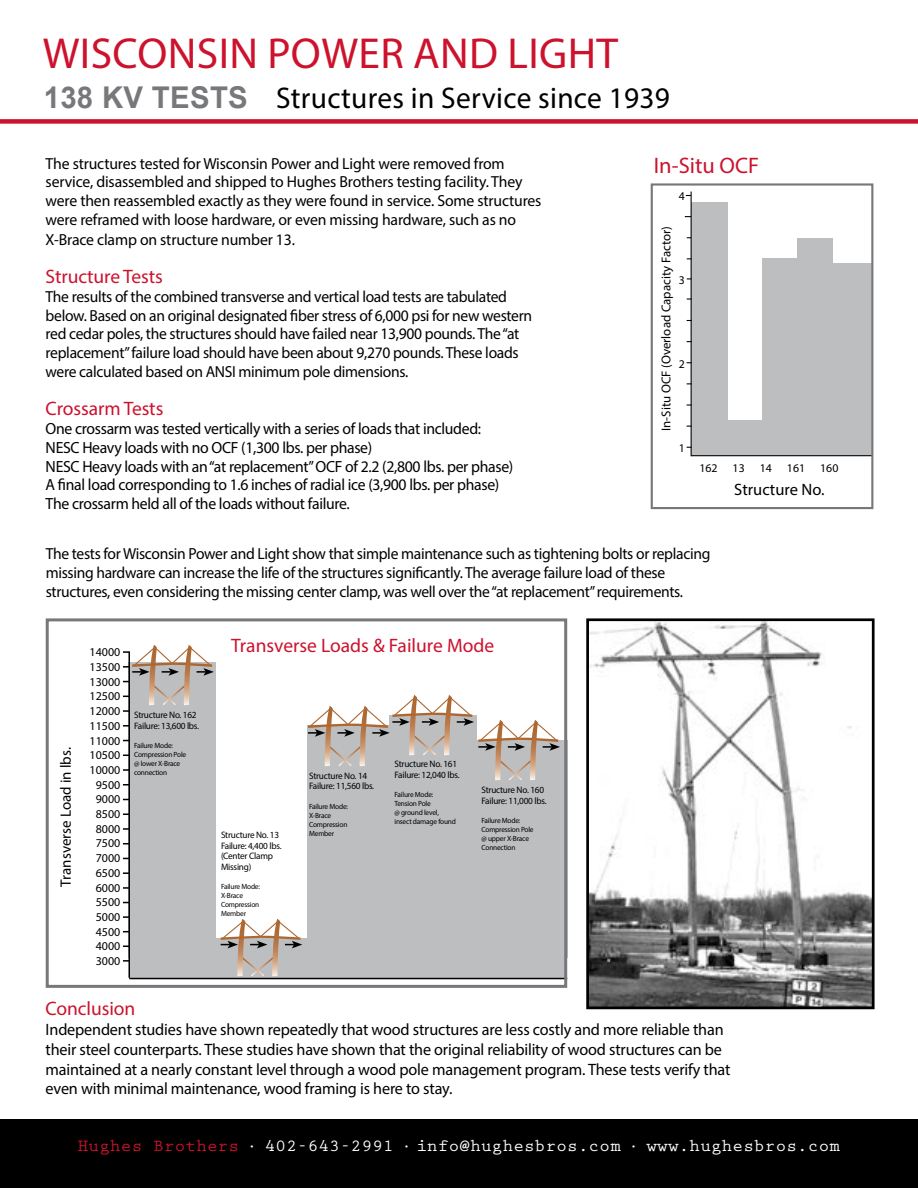
<style>
.page{position:relative;width:918px;height:1188px;background:#fff}
.page>*{position:absolute;margin:0;border:0;box-sizing:border-box;transform-origin:0 0}
.t1{font:43.5px "Myriad Pro";letter-spacing:.01em;color:#cd122d}
.t2{font:30px "Myriad Pro";letter-spacing:.01em;color:#000}
.t3{font:22.5px "Myriad Pro";color:#cd122d}
.t4{font:19.5px "Myriad Pro";letter-spacing:-.005em;color:#cd122d}
.t5{font:700 17.25px "Prestige Elite Std";letter-spacing:.01em;color:#fff}
.t6{font:16.5px/19.8px "Myriad Pro";letter-spacing:-.01em;color:#000}
.t7{font:16.2px/18.8px "Myriad Pro";letter-spacing:-.02em;color:#000}
.t8{font:16.05px/19px "Myriad Pro";letter-spacing:-.02em;color:#000}
.t9{font:15px "Myriad Pro";color:#000}
.t10{font:12.9px "Myriad Pro";color:#000}
.t11{font:12px/14.7px "Myriad Pro";color:#000;text-align:center}
.t12{font:11.85px "Myriad Pro";color:#000}
.t13{font:9.3px/10.5px "Myriad Pro";letter-spacing:-.025em;color:#000}
.t14{font:7.5px/9px "Myriad Pro";letter-spacing:-.025em;color:#000}
.s1{font-family:"Arial";font-weight:700;color:#77787b}
.s2{color:#cd122d}
.s3{font-family:"Myriad Pro";font-weight:400}
</style>
<div class="page">
<div style="left:0;top:1120px;width:918px;height:68px;background:#000"></div>
<div style="left:691px;top:420px;width:181px;height:36px;background:#bcbec0"></div>
<div style="left:691px;top:203px;width:36px;height:239px;background:#bcbec0"></div>
<hr style="left:691px;top:192px;width:1px;height:264px;background:#000">
<hr style="left:691px;top:455px;width:181px;height:1px;background:#000">
<div style="left:762px;top:258px;width:40px;height:189px;background:#bcbec0"></div>
<div style="left:797px;top:238px;width:35px;height:193px;background:#bcbec0"></div>
<div style="left:830px;top:263px;width:42px;height:184px;background:#bcbec0"></div>
<img style="left:590px;top:622px;width:281px;height:383px">
<div style="left:586px;top:618px;width:289px;height:391px;border:3px solid #000"></div>
<div style="left:129px;top:938px;width:438px;height:40px;background:#bcbec0"></div>
<div style="left:307px;top:726px;width:87px;height:221px;background:#bcbec0"></div>
<div style="left:477px;top:741px;width:90px;height:217px;background:#bcbec0"></div>
<div style="left:128px;top:663px;width:88px;height:295px;background:#bcbec0"></div>
<hr style="left:128px;top:652px;width:2px;height:326px;background:#000">
<svg style="left:123px;top:769px;width:6px;height:2px"></svg>
<svg style="left:123px;top:828px;width:6px;height:2px"></svg>
<svg style="left:123px;top:887px;width:6px;height:2px"></svg>
<svg style="left:123px;top:916px;width:6px;height:2px"></svg>
<svg style="left:123px;top:960px;width:6px;height:2px"></svg>
<hr style="left:129px;top:978px;width:438px;height:1px;background:#000">
<div style="left:46px;top:618px;width:521px;height:370px;border:3px solid #77787b"></div>
<div style="left:389px;top:715px;width:88px;height:239px;background:#bcbec0"></div>
<svg style="left:123px;top:645px;width:91px;height:67px"></svg>
<svg style="left:221px;top:919px;width:81px;height:58px"></svg>
<svg style="left:308px;top:695px;width:252px;height:86px"></svg>
<div style="left:0;top:119px;width:918px;height:5px;background:#cd122d"></div>
<div style="left:651px;top:183px;width:222px;height:326px;border:2px solid #77787b"></div>
<h1 class="t1" style="left:43px;top:26px;width:577px">WISCONSIN POWER AND LIGHT</h1>
<h2 class="t2" style="left:44px;top:79px;width:628px"><span class="s1">138 KV TESTS</span> Structures in Service since 1939</h2>
<p class="t8" style="left:46px;top:154px;width:497px">The structures tested for Wisconsin Power and Light were removed from service, disassembled and shipped to Hughes Brothers testing facility. They were then reassembled exactly as they were found in service. Some structures were reframed with loose hardware, or even missing hardware, such as no X-Brace clamp on structure number 13.</p>
<p class="t4" style="left:46px;top:265px;width:119px">Structure Tests</p>
<p class="t8" style="left:46px;top:287px;width:488px">The results of the combined transverse and vertical load tests are tabulated below. Based on an original designated fiber stress of 6,000 psi for new western red cedar poles, the structures should have failed near 13,900 pounds. The “at replacement” failure load should have been about 9,270 pounds. These loads were calculated based on ANSI minimum pole dimensions.</p>
<p class="t4" style="left:46px;top:397px;width:119px">Crossarm Tests</p>
<p class="t7" style="left:46px;top:419px;width:469px">One crossarm was tested vertically with a series of loads that included:<br>NESC Heavy loads with no OCF (1,300 lbs. per phase)<br>NESC Heavy loads with an “at replacement” OCF of 2.2 (2,800 lbs. per phase)<br>A final load corresponding to 1.6 inches of radial ice (3,900 lbs. per phase)<br>The crossarm held all of the loads without failure.</p>
<h3 class="t3" style="left:654px;top:152px;width:107px">In-Situ OCF</h3>
<p class="t12" style="left:679px;top:188px;width:8px">4</p>
<p class="t10" style="left:658px;top:431px;width:207px;rotate:-90deg">In-Situ OCF (Overload Capacity Factor)</p>
<p class="t12" style="left:679px;top:273px;width:8px">3</p>
<p class="t12" style="left:679px;top:357px;width:8px">2</p>
<p class="t12" style="left:679px;top:441px;width:8px">1</p>
<p class="t12" style="left:699px;top:460px;width:20px">162</p>
<p class="t12" style="left:733px;top:460px;width:14px">13</p>
<p class="t12" style="left:760px;top:460px;width:14px">14</p>
<p class="t12" style="left:787px;top:460px;width:20px">161</p>
<p class="t12" style="left:820px;top:460px;width:20px">160</p>
<p class="t6" style="left:734px;top:479px;width:92px">Structure No.</p>
<p class="t8" style="left:46px;top:543px;width:666px">The tests for Wisconsin Power and Light show that simple maintenance such as tightening bolts or replacing missing hardware can increase the life of the structures significantly. The average failure load of these structures, even considering the missing center clamp, was well over the “at replacement” requirements.</p>
<p class="t9" style="left:56px;top:887px;width:141px;rotate:-90deg">Transverse Load in lbs.</p>
<p class="t11" style="left:90px;top:645px;width:32px">14000<br>13500<br>13000<br>12500<br>12000<br>11500<br>11000<br>10500<br>10000<br>9500<br>9000<br>8500<br>8000<br>7500<br>7000<br>6500<br>6000<br>5500<br>5000<br>4500<br>4000<br>3000</p>
<p class="t13" style="left:134px;top:710px;width:67px">Structure No. 162<br>Failure: 13,600 lbs.</p>
<p class="t14" style="left:134px;top:741px;width:54px">Failure Mode:<br>Compression Pole @ lower X-Brace connection</p>
<p class="t4" style="left:231px;top:633px;width:265px">Transverse Loads &amp; Failure Mode</p>
<p class="t13" style="left:221px;top:830px;width:62px">Structure No. 13<br>Failure: 4,400 lbs. (Center Clamp<br>Missing)</p>
<p class="t14" style="left:221px;top:882px;width:40px">Failure Mode:<br>X-Brace<br>Compression<br>Member</p>
<p class="t13" style="left:309px;top:770px;width:67px">Structure No. 14<br>Failure: 11,560 lbs.</p>
<p class="t14" style="left:309px;top:802px;width:40px">Failure Mode:<br>X-Brace<br>Compression<br>Member</p>
<p class="t13" style="left:394px;top:759px;width:67px">Structure No. 161<br>Failure: 12,040 lbs.</p>
<p class="t14" style="left:394px;top:790px;width:63px">Failure Mode:<br>Tension Pole<br>@ ground level, insect damage found</p>
<p class="t13" style="left:481px;top:785px;width:67px">Structure No. 160<br>Failure: 11,000 lbs.</p>
<p class="t13" style="left:393px;top:765px;width:64px">Structure No. 918</p>
<p class="t13" style="left:393px;top:786px;width:58px">Bending<br>Stress: 3,580 psi</p>
<p class="t14" style="left:481px;top:816px;width:54px">Failure Mode:<br>Compression Pole @ upper X-Brace<br>Connection</p>
<p class="t4" style="left:46px;top:997px;width:91px">Conclusion</p>
<p class="t6" style="left:46px;top:1019px;width:686px">Independent studies have shown repeatedly that wood structures are less costly and more reliable than their steel counterparts. These studies have shown that the original reliability of wood structures can be maintained at a nearly constant level through a wood pole management program. These tests verify that even with minimal maintenance, wood framing is here to stay.</p>
<p class="t5" style="left:78px;top:1136px;width:764px"><span class="s2">Hughes Brothers</span> <span class="s3">·</span> 402-643-2991 <span class="s3">·</span> info@hughesbros.com <span class="s3">·</span> www.hughesbros.com</p>
</div>
